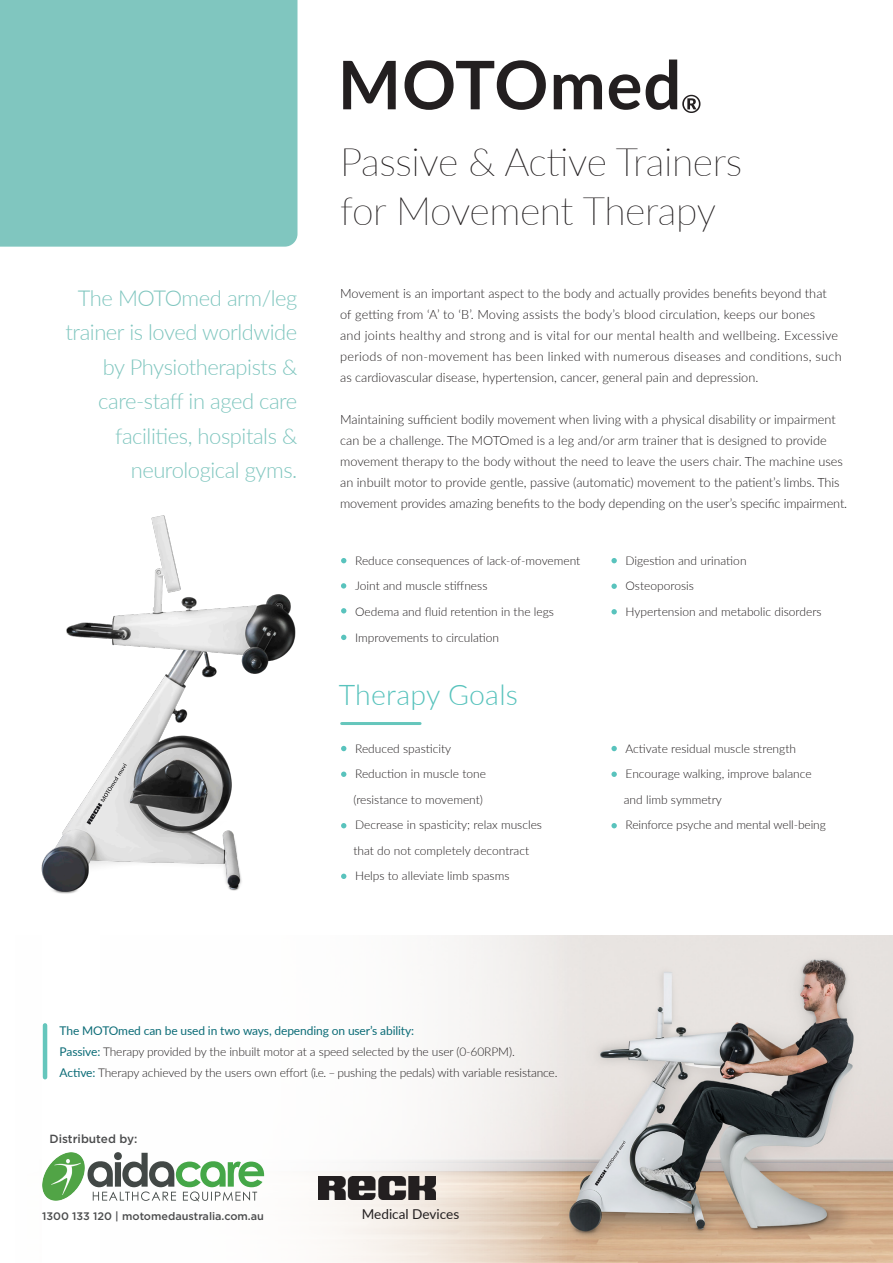
<style>
.page{position:relative;width:893px;height:1263px;background:#fff}
.page>*{position:absolute;margin:0;border:0;box-sizing:border-box;transform-origin:0 0}
.t1{font:100 39.15px/48.9px "Lato";letter-spacing:-.01em;color:#231f20}
.t2{font:300 28.5px "Lato";letter-spacing:.01em;color:#59c3bd}
.t3{font:300 21.9px/34.5px "Lato";letter-spacing:-.02em;color:#80c6bf;text-align:right}
.t4{font:13.65px "Lato";color:#231f20}
.t5{font:300 12.75px/21px "Lato";color:#231f20}
.t6{font:300 12px/25.5px "Lato";color:#231f20}
.t7{font:12px "Lato";letter-spacing:-.01em;color:#0c6c77}
.t8{font:500 11.85px "Gotham";color:#4b4c4d}
.t9{font:500 10.95px "Gotham";color:#4b4c4d}
.s1{font-weight:400;color:#0c6c77}
</style>
<div class="page">
<div style="left:0;top:0;width:297px;height:247px;background:#80c6bf"></div>
<img style="left:743px;top:935px;width:150px;height:328px">
<svg style="left:42px;top:935px;width:701px;height:328px;background:#aca39a"></svg>
<svg style="left:43px;top:935px;width:658px;height:328px"></svg>
<img style="left:41px;top:515px;width:255px;height:379px">
<svg style="left:343px;top:60px;width:357px;height:53px"></svg>
<div style="left:340px;top:745px;width:8px;height:7px;background:#59c3bd;border-radius:50%"></div>
<div style="left:339px;top:743px;width:10px;height:10px;border:2px solid #fff;border-radius:50%"></div>
<div style="left:610px;top:745px;width:8px;height:7px;background:#59c3bd;border-radius:50%"></div>
<div style="left:609px;top:743px;width:10px;height:10px;border:2px solid #fff;border-radius:50%"></div>
<div style="left:340px;top:770px;width:8px;height:8px;background:#59c3bd;border-radius:50%"></div>
<div style="left:339px;top:769px;width:10px;height:10px;border:2px solid #fff;border-radius:50%"></div>
<div style="left:610px;top:770px;width:8px;height:8px;background:#59c3bd;border-radius:50%"></div>
<div style="left:609px;top:769px;width:10px;height:10px;border:2px solid #fff;border-radius:50%"></div>
<div style="left:610px;top:822px;width:8px;height:7px;background:#59c3bd;border-radius:50%"></div>
<div style="left:609px;top:821px;width:10px;height:10px;border:2px solid #fff;border-radius:50%"></div>
<div style="left:340px;top:822px;width:8px;height:7px;background:#59c3bd;border-radius:50%"></div>
<div style="left:339px;top:821px;width:10px;height:10px;border:2px solid #fff;border-radius:50%"></div>
<div style="left:340px;top:872px;width:8px;height:8px;background:#59c3bd;border-radius:50%"></div>
<div style="left:339px;top:871px;width:10px;height:10px;border:2px solid #fff;border-radius:50%"></div>
<div style="left:340px;top:557px;width:8px;height:7px;background:#59c3bd;border-radius:50%"></div>
<div style="left:339px;top:556px;width:10px;height:10px;border:2px solid #fff;border-radius:50%"></div>
<div style="left:610px;top:557px;width:8px;height:7px;background:#59c3bd;border-radius:50%"></div>
<div style="left:609px;top:556px;width:10px;height:10px;border:2px solid #fff;border-radius:50%"></div>
<div style="left:340px;top:633px;width:8px;height:8px;background:#59c3bd;border-radius:50%"></div>
<div style="left:339px;top:632px;width:10px;height:10px;border:2px solid #fff;border-radius:50%"></div>
<div style="left:340px;top:582px;width:7px;height:8px;background:#59c3bd;border-radius:50%"></div>
<div style="left:339px;top:581px;width:10px;height:10px;border:2px solid #fff;border-radius:50%"></div>
<div style="left:340px;top:607px;width:8px;height:8px;background:#59c3bd;border-radius:50%"></div>
<div style="left:339px;top:606px;width:10px;height:10px;border:2px solid #fff;border-radius:50%"></div>
<div style="left:610px;top:608px;width:8px;height:8px;background:#59c3bd;border-radius:50%"></div>
<div style="left:609px;top:607px;width:10px;height:10px;border:2px solid #fff;border-radius:50%"></div>
<div style="left:610px;top:582px;width:8px;height:8px;background:#59c3bd;border-radius:50%"></div>
<div style="left:609px;top:581px;width:10px;height:10px;border:2px solid #fff;border-radius:50%"></div>
<hr style="left:43px;top:1025px;width:4px;height:52px;background:#65c6bc">
<img style="left:319px;top:1176px;width:117px;height:23px">
<hr style="left:342px;top:722px;width:78px;height:3px;background:#65c6bc">
<svg style="left:88px;top:1152px;width:176px;height:49px"></svg>
<img style="left:42px;top:1152px;width:42px;height:48px">
<img style="left:52px;top:1159px;width:29px;height:36px">
<p class="t3" style="left:66px;top:280px;width:233px">The MOTOmed arm/leg trainer is loved worldwide by Physiotherapists &amp; care-staff in aged care facilities, hospitals &amp; neurological gyms.</p>
<p class="t1" style="left:340px;top:136px;width:403px">Passive &amp; Active Trainers for Movement Therapy</p>
<p class="t5" style="left:340px;top:283px;width:503px">Movement is an important aspect to the body and actually provides benefits beyond that<br>of getting from ‘A’ to ‘B’. Moving assists the body’s blood circulation, keeps our bones<br>and joints healthy and strong and is vital for our mental health and wellbeing. Excessive periods of non-movement has been linked with numerous diseases and conditions, such as cardiovascular disease, hypertension, cancer, general pain and depression.</p>
<p class="t5" style="left:340px;top:409px;width:509px">Maintaining sufficient bodily movement when living with a physical disability or impairment can be a challenge. The MOTOmed is a leg and/or arm trainer that is designed to provide movement therapy to the body without the need to leave the users chair. The machine uses an inbuilt motor to provide gentle, passive (automatic) movement to the patient’s limbs. This movement provides amazing benefits to the body depending on the user’s specific impairment.</p>
<p class="t6" style="left:355px;top:547px;width:227px">Reduce consequences of lack-of-movement</p>
<p class="t6" style="left:355px;top:573px;width:134px">Joint and muscle stiffness</p>
<p class="t6" style="left:355px;top:598px;width:200px">Oedema and fluid retention in the legs</p>
<p class="t6" style="left:355px;top:624px;width:146px">Improvements to circulation</p>
<p class="t2" style="left:339px;top:675px;width:181px">Therapy Goals</p>
<p class="t6" style="left:355px;top:735px;width:98px">Reduced spasticity</p>
<p class="t6" style="left:353px;top:761px;width:134px">Reduction in muscle tone (resistance to movement)</p>
<p class="t6" style="left:353px;top:812px;width:190px">Decrease in spasticity; relax muscles that do not completely decontract</p>
<p class="t6" style="left:355px;top:863px;width:156px">Helps to alleviate limb spasms</p>
<p class="t6" style="left:626px;top:547px;width:123px">Digestion and urination</p>
<p class="t6" style="left:626px;top:573px;width:70px">Osteoporosis</p>
<p class="t6" style="left:626px;top:598px;width:198px">Hypertension and metabolic disorders</p>
<p class="t6" style="left:626px;top:735px;width:172px">Activate residual muscle strength</p>
<p class="t6" style="left:624px;top:761px;width:189px">Encourage walking, improve balance and limb symmetry</p>
<p class="t6" style="left:626px;top:812px;width:202px">Reinforce psyche and mental well-being</p>
<p class="t7" style="left:60px;top:1022px;width:356px">The MOTOmed can be used in two ways, depending on user’s ability:</p>
<p class="t6" style="left:60px;top:1038px;width:457px"><span class="s1">Passive:</span> Therapy provided by the inbuilt motor at a speed selected by the user (0-60RPM).</p>
<p class="t6" style="left:60px;top:1060px;width:499px"><span class="s1">Active:</span> Therapy achieved by the users own effort (i.e. – pushing the pedals) with variable resistance.</p>
<p class="t8" style="left:49px;top:1131px;width:90px">Distributed by:</p>
<p class="t9" style="left:42px;top:1209px;width:223px">1300 133 120 | motomedaustralia.com.au</p>
<p class="t4" style="left:362px;top:1204px;width:99px">Medical Devices</p>
</div>
